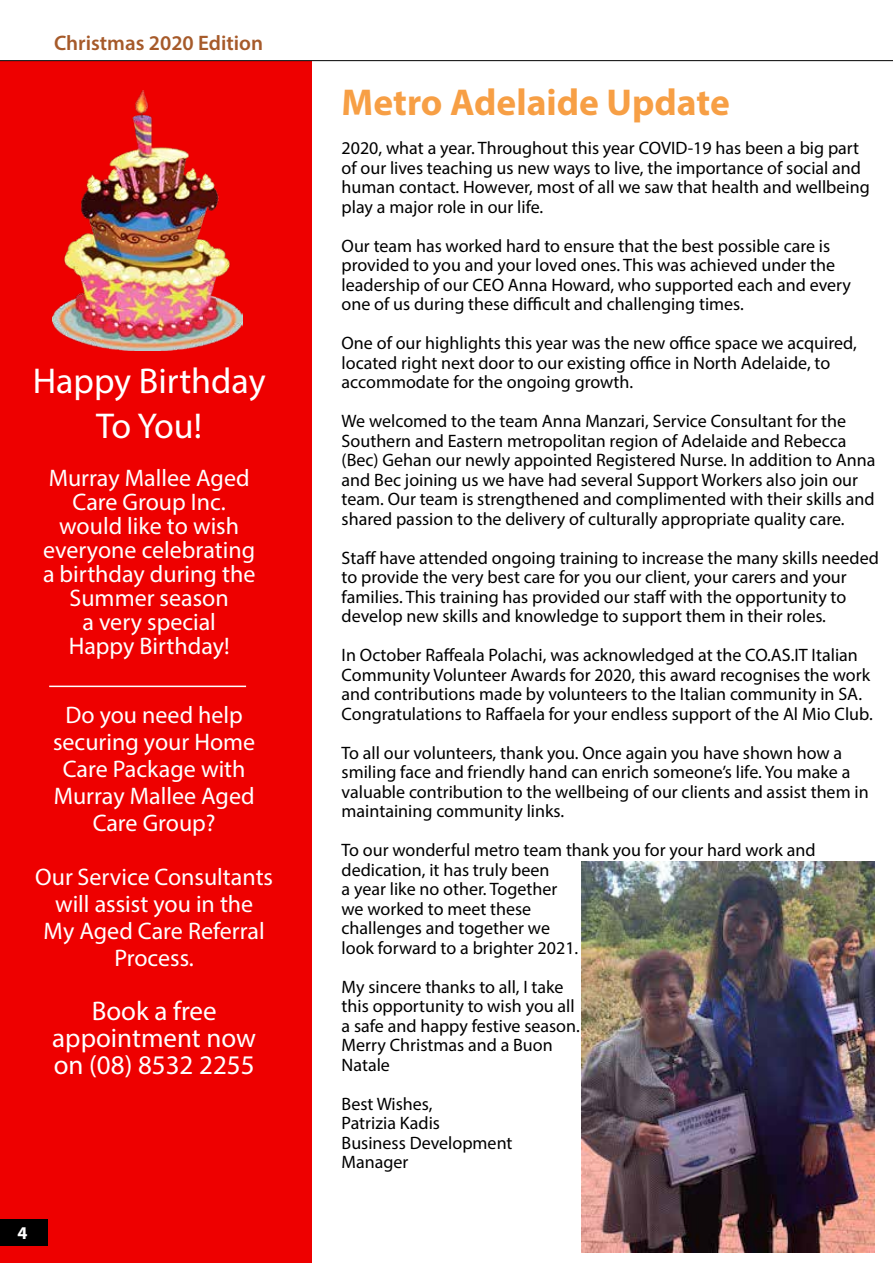
<style>
.page{position:relative;width:893px;height:1263px;background:#fff}
.page>*{position:absolute;margin:0;border:0;box-sizing:border-box;transform-origin:0 0}
.t1{font:700 37.5px "Myriad Pro";color:#f79f45}
.t2{font:36px/45px "Myriad Pro";color:#fff;text-align:center}
.t3{font:27px/27px "Myriad Pro";color:#fff;text-align:center}
.t4{font:24px/24px "Myriad Pro";color:#fff;text-align:center}
.t5{font:600 21px "Myriad Pro";color:#a65a2a}
.t6{font:18px/19.5px "Myriad Pro";color:#000}
.t7{font:700 18px "Myriad Pro";color:#fff}
</style>
<div class="page">
<div style="left:0;top:24px;width:311px;height:1239px;background:#e00"></div>
<svg style="left:0;top:24px;width:893px;height:37px"></svg>
<div style="left:0;top:1219px;width:47px;height:26px;background:#000"></div>
<img style="left:52px;top:91px;width:191px;height:260px">
<hr style="left:49px;top:686px;width:197px;height:1px;background:#fff">
<img style="left:581px;top:861px;width:294px;height:391px">
<p class="t5" style="left:54px;top:29px;width:211px">Christmas 2020 Edition</p>
<h2 class="t2" style="left:33px;top:358px;width:234px">Happy Birthday<br>To You!</h2>
<h3 class="t4" style="left:43px;top:466px;width:214px">Murray Mallee Aged<br>Care Group Inc. would like to wish everyone celebrating a birthday during the<br>Summer season<br>a very special<br>Happy Birthday!</h3>
<h3 class="t4" style="left:53px;top:701px;width:204px;line-height:27px">Do you need help securing your Home<br>Care Package with<br>Murray Mallee Aged<br>Care Group?</h3>
<h3 class="t4" style="left:35px;top:863px;width:239px;line-height:27px">Our Service Consultants will assist you in the<br>My Aged Care Referral<br>Process.</h3>
<h3 class="t3" style="left:52px;top:997px;width:205px">Book a free appointment now on (08) 8532 2255</h3>
<p class="t7" style="left:18px;top:1221px;width:11px">4</p>
<h1 class="t1" style="left:342px;top:78px;width:390px">Metro Adelaide Update</h1>
<p class="t6" style="left:342px;top:138px;width:530px">2020, what a year. Throughout this year COVID-19 has been a big part of our lives teaching us new ways to live, the importance of social and human contact. However, most of all we saw that health and wellbeing play a major role in our life.</p>
<p class="t6" style="left:342px;top:236px;width:511px">Our team has worked hard to ensure that the best possible care is provided to you and your loved ones. This was achieved under the leadership of our CEO Anna Howard, who supported each and every one of us during these difficult and challenging times.</p>
<p class="t6" style="left:342px;top:333px;width:517px">One of our highlights this year was the new office space we acquired, located right next door to our existing office in North Adelaide, to accommodate for the ongoing growth.</p>
<p class="t6" style="left:342px;top:411px;width:535px">We welcomed to the team Anna Manzari, Service Consultant for the Southern and Eastern metropolitan region of Adelaide and Rebecca (Bec) Gehan our newly appointed Registered Nurse. In addition to Anna and Bec joining us we have had several Support Workers also join our team. Our team is strengthened and complimented with their skills and shared passion to the delivery of culturally appropriate quality care.</p>
<p class="t6" style="left:342px;top:548px;width:539px">Staff have attended ongoing training to increase the many skills needed to provide the very best care for you our client, your carers and your families. This training has provided our staff with the opportunity to develop new skills and knowledge to support them in their roles.</p>
<p class="t6" style="left:342px;top:645px;width:533px">In October Raffeala Polachi, was acknowledged at the CO.AS.IT Italian Community Volunteer Awards for 2020, this award recognises the work and contributions made by volunteers to the Italian community in SA.<br>Congratulations to Raffaela for your endless support of the Al Mio Club.</p>
<p class="t6" style="left:342px;top:743px;width:529px">To all our volunteers, thank you. Once again you have shown how a smiling face and friendly hand can enrich someone’s life. You make a valuable contribution to the wellbeing of our clients and assist them in maintaining community links.</p>
<p class="t6" style="left:342px;top:840px;width:475px">To our wonderful metro team thank you for your hard work and dedication, it has truly been<br>a year like no other. Together<br>we worked to meet these<br>challenges and together we<br>look forward to a brighter 2021.</p>
<p class="t6" style="left:342px;top:977px;width:240px">My sincere thanks to all, I take this opportunity to wish you all a safe and happy festive season.<br>Merry Christmas and a Buon<br>Natale</p>
<p class="t6" style="left:342px;top:1094px;width:172px">Best Wishes,<br>Patrizia Kadis<br>Business Development<br>Manager</p>
</div>
